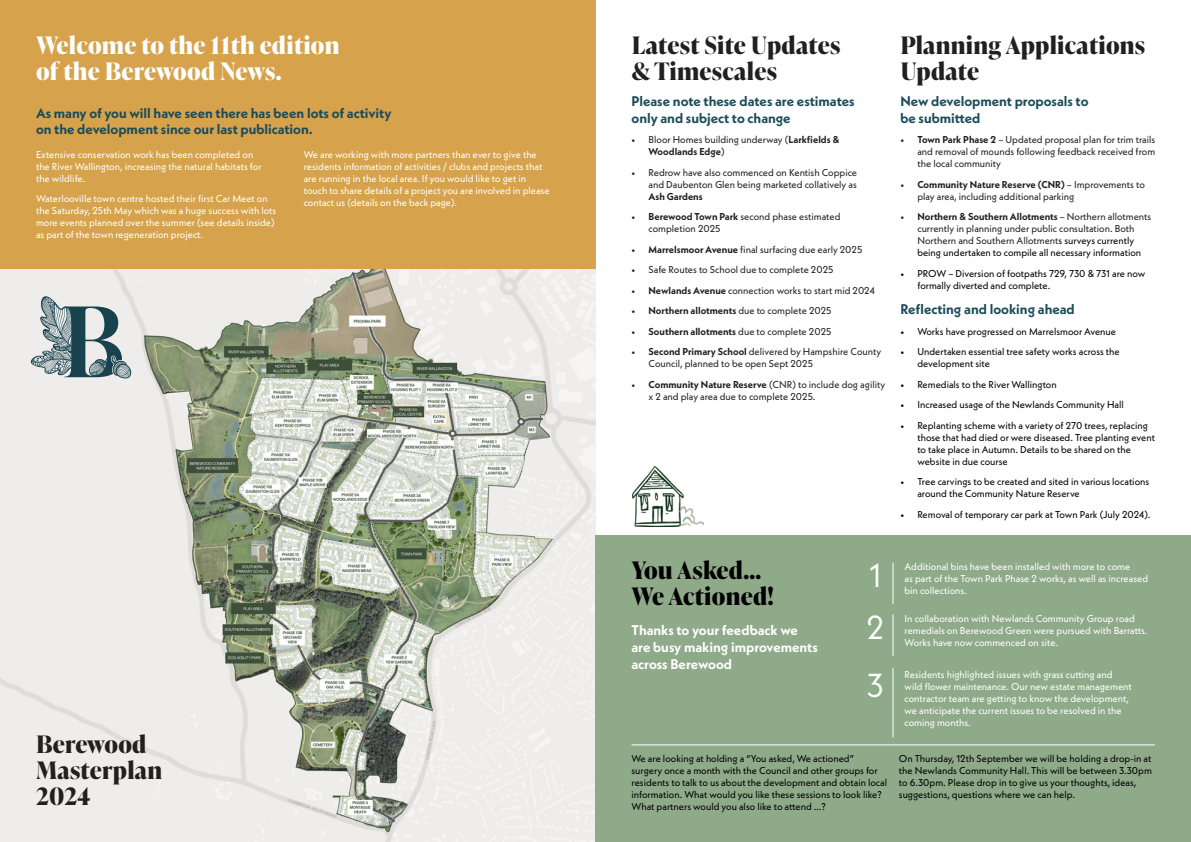
<style>
.page{position:relative;width:1191px;height:842px;background:#fff}
.page>*{position:absolute;margin:0;border:0;box-sizing:border-box;transform-origin:0 0}
.Berewood___Text___White{font:33.2px "Neue Kabel";color:#fff}
.Berewood___Headings___Black{font:700 24px/26px "Ivy Presto Display";letter-spacing:.01em;color:#231f20}
.Berewood___Headings___Black-2{font:700 24px/26px "Ivy Presto Display";letter-spacing:.01em;color:#fff}
.t1{font:700 24px "Ivy Presto Display";letter-spacing:.01em;color:#000}
.Berewood___Sub_Heading___Blue{font:700 14px/16.8px "Neue Kabel";color:#1b4b59}
.Berewood___Sub_Heading___Blue-2{font:700 14px/16.8px "Neue Kabel";color:#fff}
.Berewood___Text{font:10px/12px "Neue Kabel";color:#000001}
.Berewood___Text___White-2{font:10px/12px "Neue Kabel";color:#fff}
.t2{font:10px/12px "Neue Kabel";color:#231f20}
.s1{font-weight:700}
.s2{color:#000001}
</style>
<div class="page">
<img style="left:0;top:269px;width:595px;height:573px">
<div style="left:0;top:0;width:595px;height:269px;background:#d6a24c"></div>
<div style="left:595px;top:535px;width:596px;height:307px;background:#8faa89"></div>
<img style="left:633px;top:467px;width:70px;height:60px">
<hr style="left:892px;top:562px;width:1px;height:42px;background:#fff">
<hr style="left:892px;top:614px;width:1px;height:42px;background:#fff">
<hr style="left:892px;top:668px;width:1px;height:69px;background:#fff">
<svg style="left:31px;top:296px;width:100px;height:82px;background:#9babae"></svg>
<hr style="left:631px;top:745px;width:524px;height:1px;background:#fff">
<p class="Berewood___Headings___Black-2" style="left:36px;top:32px;width:305px">Welcome to the 11th edition of the Berewood News.</p>
<p class="Berewood___Sub_Heading___Blue" style="left:36px;top:104px;width:357px">As many of you will have seen there has been lots of activity on the development since our last publication.</p>
<p class="Berewood___Text___White-2" style="left:36px;top:148px;width:227px">Extensive conservation work has been completed on the River Wallington, increasing the natural habitats for the wildlife.</p>
<p class="Berewood___Text___White-2" style="left:36px;top:193px;width:242px">Waterlooville town centre hosted their first Car Meet on the Saturday, 25th May which was a huge success with lots more events planned over the summer (see details inside) as part of the town regeneration project.</p>
<p class="Berewood___Text___White-2" style="left:304px;top:148px;width:247px">We are working with more partners than ever to give the residents information of activities / clubs and projects that are running in the local area. If you would like to get in touch to share details of a project you are involved in please contact us (details on the back page).</p>
<p class="Berewood___Headings___Black" style="left:36px;top:731px;width:128px">Berewood<br>Masterplan<br>2024</p>
<p class="Berewood___Headings___Black" style="left:632px;top:32px;width:210px">Latest Site Updates</p>
<p class="Berewood___Headings___Black" style="left:632px;top:58px;width:147px">&amp; Timescales</p>
<p class="Berewood___Sub_Heading___Blue" style="left:631px;top:92px;width:225px">Please note these dates are estimates only and subject to change</p>
<p class="t2" style="left:648px;top:134px;width:192px;text-indent:-17px">• Bloor Homes building underway (<span class="s1">Larkfields &amp;<br>Woodlands Edge</span>)</p>
<p class="t2" style="left:648px;top:166px;width:210px;text-align:justify;text-indent:-17px">• Redrow have also commenced on Kentish Coppice and Daubenton Glen being marketed collatively as <span class="s1">Ash Gardens</span></p>
<p class="t2" style="left:648px;top:211px;width:193px;text-indent:-17px">• <span class="s1">Berewood Town Park</span> second phase estimated completion 2025</p>
<p class="t2" style="left:631px;top:243px;width:232px">• <span class="s1">Marrelsmoor Avenue</span> final surfacing due early 2025</p>
<p class="t2" style="left:631px;top:264px;width:203px">• Safe Routes to School due to complete 2025</p>
<p class="t2" style="left:631px;top:284px;width:245px">• <span class="s1">Newlands Avenue</span> connection works to start mid 2024</p>
<p class="t2" style="left:631px;top:305px;width:202px">• <span class="s1">Northern allotments</span> due to complete 2025</p>
<p class="t2" style="left:631px;top:325px;width:201px">• <span class="s1">Southern allotments</span> due to complete 2025</p>
<p class="t2" style="left:648px;top:346px;width:234px;text-indent:-17px">• <span class="s1">Second Primary School</span> delivered by Hampshire County<br>Council, planned to be open Sept 2025</p>
<p class="t2" style="left:648px;top:378px;width:238px;text-indent:-17px">• <span class="s1">Community Nature Reserve</span> (CNR) to include dog agility x 2 and play area due to complete 2025.</p>
<p class="Berewood___Headings___Black" style="left:900px;top:32px;width:246px">Planning Applications<br>Update</p>
<p class="Berewood___Sub_Heading___Blue" style="left:900px;top:92px;width:190px">New development proposals to be submitted</p>
<p class="t2" style="left:917px;top:134px;width:239px;text-align:justify;text-indent:-17px">• <span class="s1">Town Park Phase 2</span> – Updated proposal plan for trim trails and removal of mounds following feedback received from the local community</p>
<p class="t2" style="left:917px;top:178px;width:229px;text-indent:-17px">• <span class="s1">Community Nature Reserve (CNR)</span> – Improvements to play area, including additional parking</p>
<p class="t2" style="left:917px;top:211px;width:235px;text-indent:-17px">• <span class="s1">Northern &amp; Southern Allotments</span> – Northern allotments currently in planning under public consultation. Both Northern and Southern Allotment<span class="s2">s surveys currently being undertaken to compile all necessary information</span></p>
<p class="Berewood___Text" style="left:917px;top:267px;width:229px;text-indent:-17px">• PROW – Diversion of footpaths 729, 730 &amp; 731 are now formally diverted and complete.</p>
<p class="Berewood___Sub_Heading___Blue" style="left:900px;top:300px;width:176px">Reflecting and looking ahead</p>
<p class="Berewood___Text" style="left:900px;top:325px;width:217px">• Works have progressed on Marrelsmoor Avenue</p>
<p class="Berewood___Text" style="left:917px;top:345px;width:204px;text-indent:-17px">• Undertaken essential tree safety works across the development site</p>
<p class="Berewood___Text" style="left:900px;top:378px;width:158px">• Remedials to the River Wallington</p>
<p class="Berewood___Text" style="left:900px;top:398px;width:225px">• Increased usage of the Newlands Community Hall</p>
<p class="Berewood___Text" style="left:917px;top:419px;width:239px;text-indent:-17px">• Replanting scheme with a variety of 270 trees, replacing those that had died or were diseased. Tree planting event to take place in Autumn. Details to be shared on the website in due course</p>
<p class="Berewood___Text" style="left:917px;top:475px;width:233px;text-indent:-17px">• Tree carvings to be created and sited in various locations around the Community Nature Reserve</p>
<p class="Berewood___Text" style="left:900px;top:508px;width:251px">• Removal of temporary car park at Town Park (July 2024).</p>
<p class="t1" style="left:631px;top:553px;width:131px">You Asked...</p>
<p class="t1" style="left:631px;top:579px;width:144px">We Actioned!</p>
<p class="Berewood___Sub_Heading___Blue-2" style="left:631px;top:622px;width:188px">Thanks to your feedback we are busy making improvements across Berewood</p>
<p class="Berewood___Text___White" style="left:869px;top:554px;width:14px">1</p>
<p class="Berewood___Text___White" style="left:866px;top:606px;width:20px">2</p>
<p class="Berewood___Text___White" style="left:866px;top:664px;width:19px">3</p>
<p class="Berewood___Text___White-2" style="left:904px;top:560px;width:245px">Additional bins have been installed with more to come<br>as part of the Town Park Phase 2 works, as well as increased bin collections.</p>
<p class="Berewood___Text___White-2" style="left:904px;top:612px;width:244px">In collaboration with Newlands Community Group road remedials on Berewood Green were pursued with Barratts.<br>Works have now commenced on site.</p>
<p class="Berewood___Text___White-2" style="left:904px;top:668px;width:229px">Residents highlighted issues with grass cutting and wild flower maintenance. Our new estate management contractor team are getting to know the development, we anticipate the current issues to be resolved in the coming months.</p>
<p class="Berewood___Text" style="left:631px;top:753px;width:257px">We are looking at holding a “You asked, We actioned” surgery once a month with the Council and other groups for residents to talk to us about the development and obtain local information. What would you like these sessions to look like?<br>What partners would you also like to attend …?</p>
<p class="Berewood___Text" style="left:899px;top:753px;width:254px">On Thursday, 12th September we will be holding a drop-in at the Newlands Community Hall. This will be between 3.30pm to 6.30pm. Please drop in to give us your thoughts, ideas, suggestions, questions where we can help.</p>
</div>
